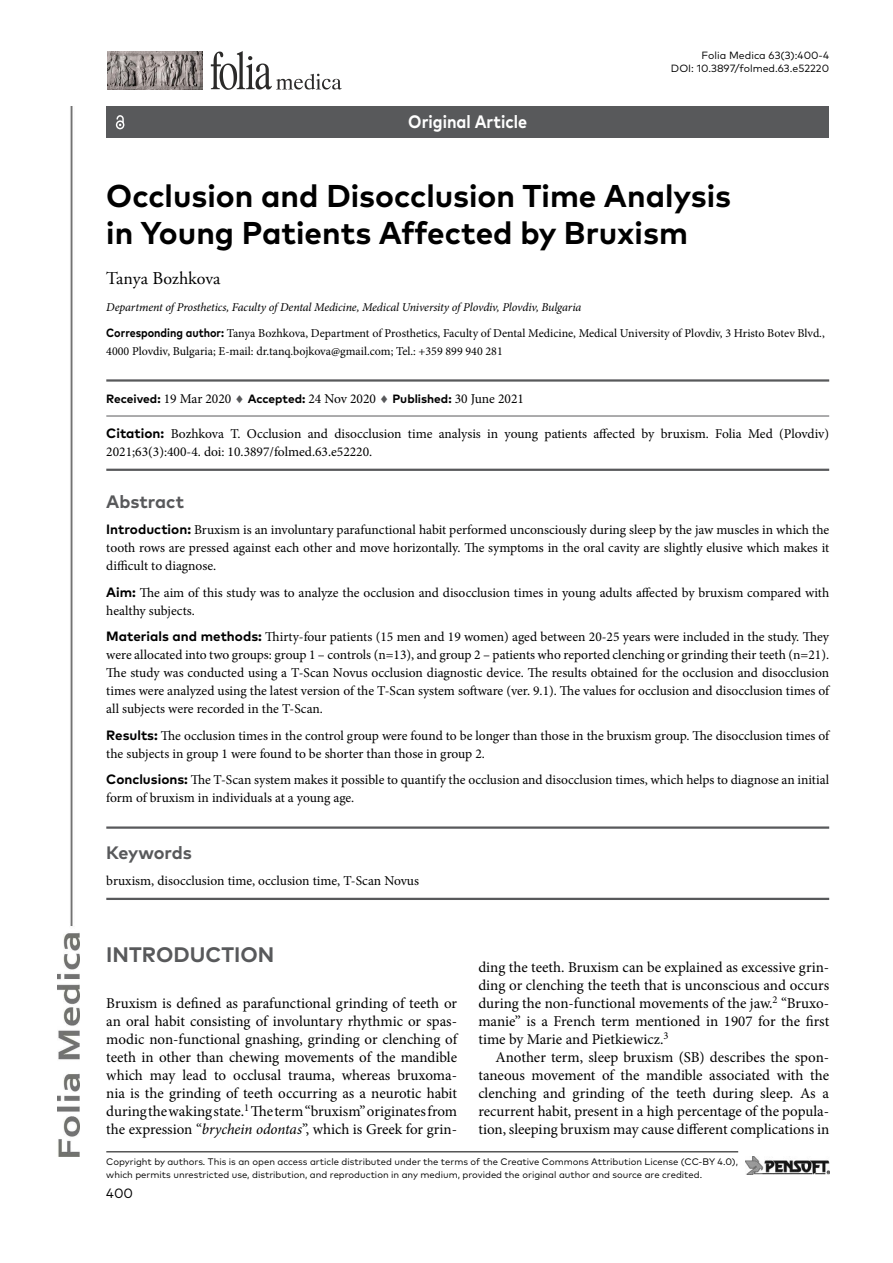
<style>
.page{position:relative;width:893px;height:1263px;background:#fff}
.page>*{position:absolute;margin:0;border:0;box-sizing:border-box;transform-origin:0 0}
.t1{font:700 31.5px/37.8px "FF Mark Pro";color:#000}
.t2{font:700 21px "FF Mark Pro";color:#58595b}
.t3{font:700 18px "FF Mark Pro";color:#58595b}
.t4{font:700 18px "FF Mark Pro";color:#fff;scale:.9 1}
.t5{font:18px "Adobe Garamond Pro";color:#000}
.t6{font:15px/18px "Minion Pro";color:#000;text-align:justify}
.t7{font:13.5px/18px "Minion Pro";color:#000}
.t8{font:13.5px "FF Mark Pro";color:#000}
.t9{font:12px/18px "Minion Pro";color:#000}
.t10{font:italic 12px "Minion Pro";letter-spacing:-.01em;color:#000}
.t11{font:700 12px "FF Mark Pro";color:#000}
.t12{font:10.5px/12.6px "FF Mark Pro";color:#000;text-align:right}
.t13{font:9.45px/12.6px "FF Mark Pro";color:#000}
.s1{font-family:"FF Mark Pro";font-weight:700}
.s2{font-family:"Minion Pro";font-weight:400;font-size:13.5px}
.s3{color:#58595b}
.s4{font-style:italic}
</style>
<div class="page">
<img style="left:58px;top:106px;width:22px;height:1051px">
<hr style="left:106px;top:1151px;width:632px;height:1px;background:#000">
<img style="left:745px;top:1157px;width:84px;height:17px">
<div style="left:106px;top:106px;width:723px;height:32px;background:#58595b"></div>
<svg style="left:116px;top:115px;width:8px;height:14px"></svg>
<hr style="left:106px;top:379px;width:723px;height:3px;background:#58595b">
<hr style="left:106px;top:416px;width:723px;height:1px;background:#58595b">
<hr style="left:106px;top:469px;width:723px;height:2px;background:#58595b">
<hr style="left:106px;top:826px;width:723px;height:3px;background:#58595b">
<hr style="left:106px;top:898px;width:723px;height:2px;background:#58595b">
<img style="left:107px;top:51px;width:96px;height:38px">
<svg style="left:211px;top:51px;width:131px;height:39px"></svg>
<h3 class="t4" style="left:408px;top:108px;width:134px">Original Article</h3>
<p class="t12" style="left:671px;top:48px;width:160px">Folia Medica 63(3):400-4<br>DOI: 10.3897/folmed.63.e52220</p>
<h1 class="t1" style="left:106px;top:174px;width:626px">Occlusion and Disocclusion Time Analysis in Young Patients Affected by Bruxism</h1>
<h3 class="t5" style="left:106px;top:268px;width:116px">Tanya Bozhkova</h3>
<p class="t10" style="left:106px;top:299px;width:477px">Department of Prosthetics, Faculty of Dental Medicine, Medical University of Plovdiv, Plovdiv, Bulgaria</p>
<p class="t9" style="left:106px;top:324px;width:720px"><span class="s1">Corresponding author:</span> Tanya Bozhkova, Department of Prosthetics, Faculty of Dental Medicine, Medical University of Plovdiv, 3 Hristo Botev Blvd.,<br>4000 Plovdiv, Bulgaria; E-mail: dr.tanq.bojkova@gmail.com; Tel.: +359 899 940 281</p>
<p class="t11" style="left:106px;top:389px;width:419px">Received: <span class="s2">19 Mar 2020</span> <span class="s3">♦</span> Accepted: <span class="s2">24 Nov 2020</span> <span class="s3">♦</span> Published: <span class="s2">30 June 2021</span></p>
<p class="t7" style="left:106px;top:425px;width:724px"><span class="s1">Citation:</span> Bozhkova T. Occlusion and disocclusion time analysis in young patients affected by bruxism. Folia Med (Plovdiv)<br>2021;63(3):400-4. doi: 10.3897/folmed.63.e52220.</p>
<h3 class="t3" style="left:106px;top:488px;width:79px">Abstract</h3>
<p class="t7" style="left:106px;top:521px;width:724px;text-align:justify"><span class="s1">Introduction:</span> Bruxism is an involuntary parafunctional habit performed unconsciously during sleep by the jaw muscles in which the tooth rows are pressed against each other and move horizontally. The symptoms in the oral cavity are slightly elusive which makes it difficult to diagnose.</p>
<p class="t7" style="left:106px;top:584px;width:724px"><span class="s1">Aim:</span> The aim of this study was to analyze the occlusion and disocclusion times in young adults affected by bruxism compared with healthy subjects.</p>
<p class="t7" style="left:106px;top:628px;width:724px;text-align:justify"><span class="s1">Materials and methods:</span> Thirty-four patients (15 men and 19 women) aged between 20-25 years were included in the study. They were allocated into two groups: group 1 – controls (n=13), and group 2 – patients who reported clenching or grinding their teeth (n=21).<br>The study was conducted using a T-Scan Novus occlusion diagnostic device. The results obtained for the occlusion and disocclusion times were analyzed using the latest version of the T-Scan system software (ver. 9.1). The values for occlusion and disocclusion times of all subjects were recorded in the T-Scan.</p>
<p class="t7" style="left:106px;top:727px;width:724px"><span class="s1">Results:</span> The occlusion times in the control group were found to be longer than those in the bruxism group. The disocclusion times of the subjects in group 1 were found to be shorter than those in group 2.</p>
<p class="t7" style="left:106px;top:771px;width:724px"><span class="s1">Conclusions:</span> The T-Scan system makes it possible to quantify the occlusion and disocclusion times, which helps to diagnose an initial form of bruxism in individuals at a young age.</p>
<h3 class="t3" style="left:106px;top:838px;width:87px">Keywords</h3>
<p class="t7" style="left:106px;top:872px;width:314px">bruxism, disocclusion time, occlusion time, T-Scan Novus</p>
<h2 class="t2" style="left:106px;top:938px;width:169px">INTRODUCTION</h2>
<p class="t6" style="left:106px;top:994px;width:352px">Bruxism is defined as parafunctional grinding of teeth or an oral habit consisting of involuntary rhythmic or spas&shy;modic non-functional gnashing, grinding or clenching of teeth in other than chewing movements of the mandible which may lead to occlusal trauma, whereas bruxoma&shy;nia is the grinding of teeth occurring as a neurotic habit during the waking state.<sup>1</sup> The term “bruxism” originates from the expression “<span class="s4">brychein odontas</span>”, which is Greek for grin-</p>
<p class="t6" style="left:478px;top:958px;width:352px">ding the teeth. Bruxism can be explained as excessive grin&shy;ding or clenching the teeth that is unconscious and occurs during the non-functional movements of the jaw.<sup>2</sup> “Bruxo&shy;manie” is a French term mentioned in 1907 for the first time by Marie and Pietkiewicz.<sup>3</sup></p>
<p class="t6" style="left:478px;top:1048px;width:352px;text-indent:17px">Another term, sleep bruxism (SB) describes the spon&shy;taneous movement of the mandible associated with the clenching and grinding of the teeth during sleep. As a recurrent habit, present in a high percentage of the popula&shy;tion, sleeping bruxism may cause different complications in</p>
<p class="t13" style="left:106px;top:1154px;width:633px">Copyright by authors<span class="s4">.</span> This is an open access article distributed under the terms of the Creative Commons Attribution License (CC-BY 4.0), which permits unrestricted use, distribution, and reproduction in any medium, provided the original author and source are credited.</p>
<p class="t8" style="left:106px;top:1183px;width:28px">400</p>
</div>
